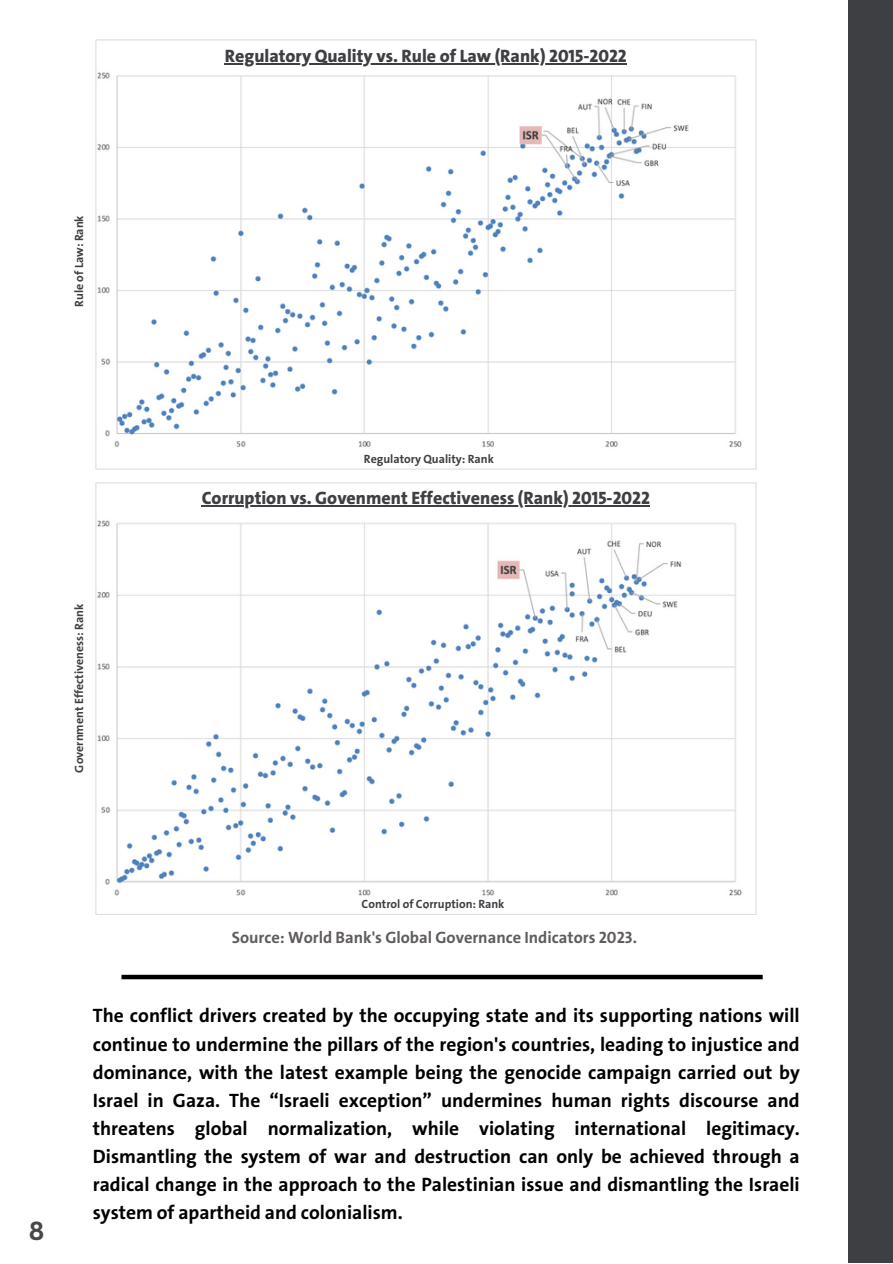
<style>
.page{position:relative;width:893px;height:1264px;background:#fff}
.page>*{position:absolute;margin:0;border:0;box-sizing:border-box;transform-origin:0 0}
.t1{font:700 25.5px "Canva Sans";color:#474747}
.t2{font:700 19.5px/28px "Bahij The Sans Arabic";color:#000;text-align:justify}
.t3{font:800 18px "Bahij The Sans Arabic";color:#3d3f43}
.t4{font:700 16.5px "Bahij The Sans Arabic";color:#605c5c}
.t5{font:700 12px "Bahij The Sans Arabic";color:#3d3f43}
</style>
<div class="page">
<div style="left:121px;top:974px;width:641px;height:5px;background:#000"></div>
<div style="left:848px;top:0;width:44px;height:1262px;background:#3d3f43"></div>
<img style="left:95px;top:39px;width:661px;height:431px">
<img style="left:95px;top:482px;width:661px;height:432px">
<hr style="left:225px;top:63px;width:402px;height:1px;background:#3d3f43">
<hr style="left:202px;top:505px;width:448px;height:1px;background:#3d3f43">
<p class="t3" style="left:225px;top:45px;width:403px">Regulatory Quality vs. Rule of Law (Rank) 2015-2022</p>
<p class="t5" style="left:72px;top:307px;width:93px;rotate:-90deg">Rule of Law: Rank</p>
<p class="t5" style="left:72px;top:772px;width:170px;rotate:-90deg">Government Effectiveness: Rank</p>
<p class="t5" style="left:364px;top:452px;width:131px">Regulatory Quality: Rank</p>
<p class="t3" style="left:202px;top:487px;width:450px">Corruption vs. Govenment Effectiveness (Rank) 2015-2022</p>
<p class="t1" style="left:29px;top:1213px;width:17px">8</p>
<p class="t5" style="left:361px;top:896px;width:144px">Control of Corruption: Rank</p>
<p class="t4" style="left:232px;top:927px;width:406px">Source: World Bank's Global Governance Indicators 2023.</p>
<p class="t2" style="left:93px;top:1001px;width:708px">The conflict drivers created by the occupying state and its supporting nations will continue to undermine the pillars of the region's countries, leading to injustice and dominance, with the latest example being the genocide campaign carried out by Israel in Gaza. The “Israeli exception” undermines human rights discourse and threatens global normalization, while violating international legitimacy.<br>Dismantling the system of war and destruction can only be achieved through a radical change in the approach to the Palestinian issue and dismantling the Israeli system of apartheid and colonialism.</p>
</div>
